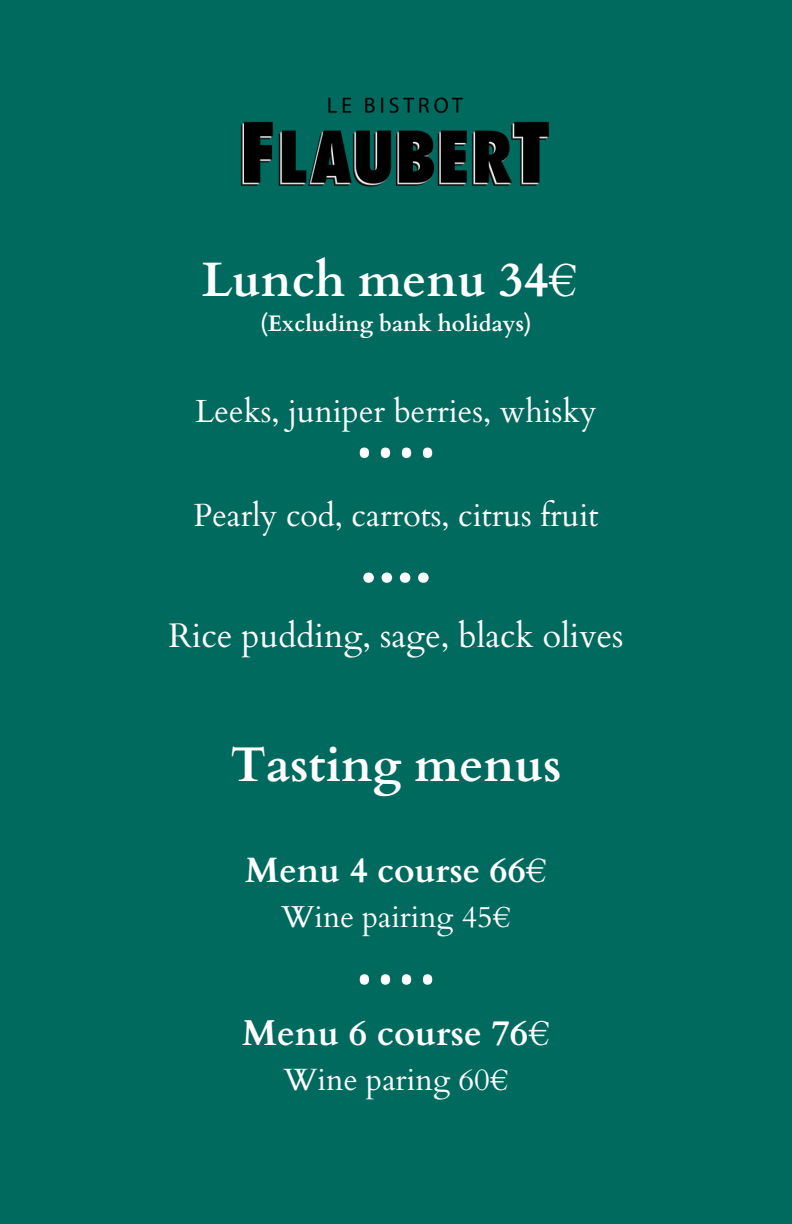
<style>
.page{position:relative;width:792px;height:1224px;background:#006a5f}
.page>*{position:absolute;margin:0;border:0;box-sizing:border-box;transform-origin:0 0}
.t1{font:82.2px "Alice";color:#fff}
.t2{font:79.1px "Open Sans";color:#fff}
.t3{font:700 48.7px "Cardo";color:#fff}
.t4{font:700 48.4px "Cardo";color:#fff}
.t5{font:700 36px "Cardo";color:#fff}
.t6{font:700 35.3px "Cardo";color:#fff}
.t7{font:34px "Cardo";color:#fff}
.t8{font:32px "Cardo";color:#fff}
.t9{font:30.8px "Cardo";color:#fff}
.t10{font:30.3px "Cardo";color:#fff}
.t11{font:700 22.5px "Cardo";color:#fff}
</style>
<div class="page">
<img style="left:240px;top:97px;width:309px;height:90px">
<h1 class="t4" style="left:202px;top:248px;width:377px">Lunch menu 34€</h1>
<p class="t11" style="left:260px;top:309px;width:273px">(Excluding bank holidays)</p>
<h2 class="t8" style="left:195px;top:391px;width:403px">Leeks, juniper berries, whisky</h2>
<h1 class="t2" style="left:354px;top:372px;width:86px">....</h1>
<p class="t8" style="left:193px;top:495px;width:407px">Pearly cod, carrots, citrus fruit</p>
<h2 class="t1" style="left:359px;top:507px;width:75px">....</h2>
<p class="t7" style="left:168px;top:613px;width:457px">Rice pudding, sage, black olives</p>
<h3 class="t3" style="left:231px;top:733px;width:332px">Tasting menus</h3>
<h3 class="t6" style="left:245px;top:848px;width:303px">Menu 4 course 66€</h3>
<h3 class="t10" style="left:281px;top:897px;width:231px">Wine pairing 45€</h3>
<h2 class="t2" style="left:354px;top:899px;width:86px">....</h2>
<p class="t5" style="left:242px;top:1009px;width:309px">Menu 6 course 76€</p>
<p class="t9" style="left:284px;top:1059px;width:226px">Wine paring 60€</p>
</div>
